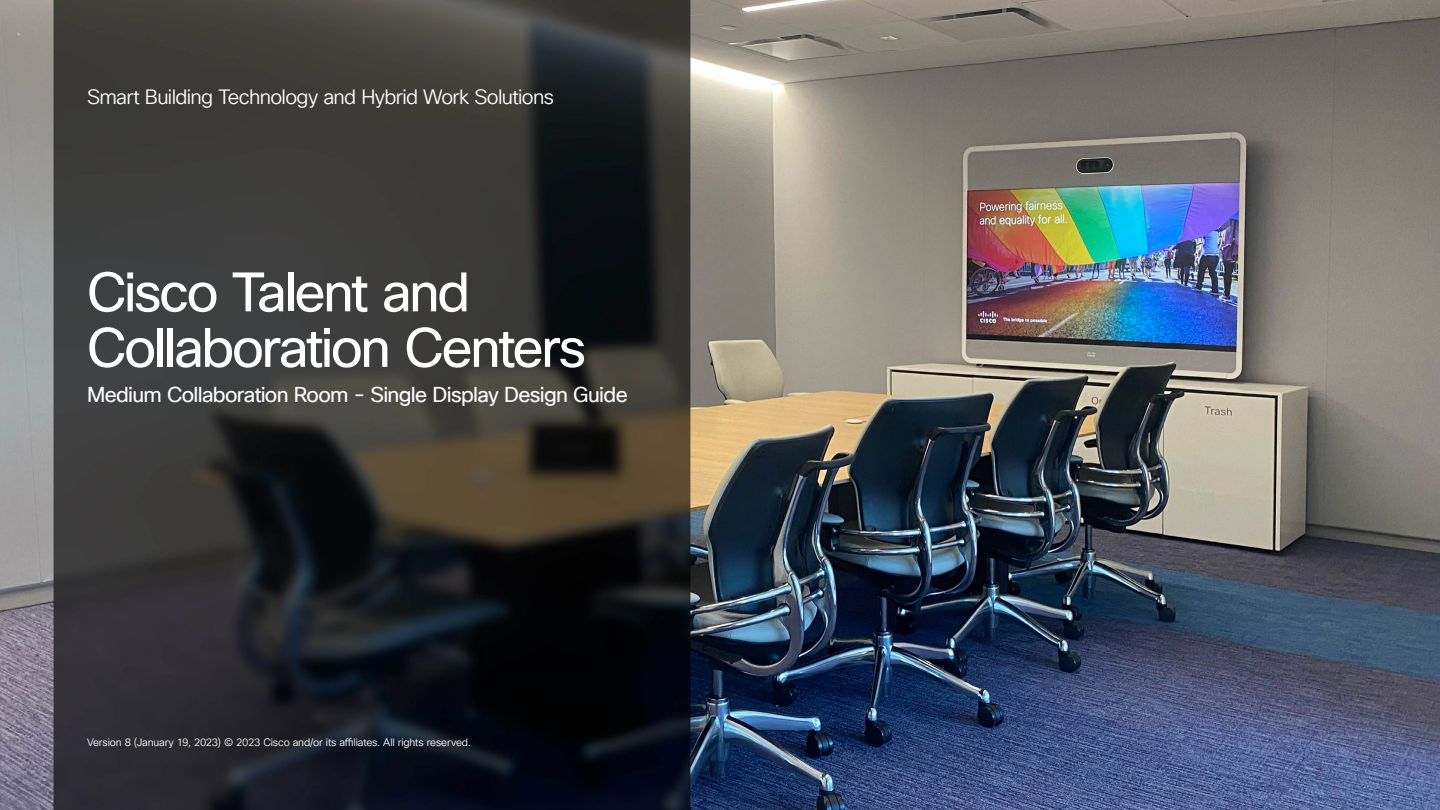
<style>
.page{position:relative;width:1440px;height:810px;background:#fff}
.page>*{position:absolute;margin:0;border:0;box-sizing:border-box;transform-origin:0 0}
.t1{font:54px/55.5px "Cisco Sans TT";letter-spacing:-.045em;color:#fff}
.t2{font:21px "Cisco Sans TT";letter-spacing:-.035em;color:#fff}
.t3{font:20.25px "Cisco Sans TT Light";letter-spacing:-.03em;color:#fff}
.t4{font:10.5px "Cisco Sans TT Light";letter-spacing:-.015em;color:#fff}
</style>
<div class="page">
<img style="left:0;top:0;width:1440px;height:810px">
<h3 class="t3" style="left:87px;top:83px;width:468px">Smart Building Technology and Hybrid Work Solutions</h3>
<h1 class="t1" style="left:87px;top:266px;width:501px">Cisco Talent and<br>Collaboration Centers</h1>
<h2 class="t2" style="left:87px;top:381px;width:542px">Medium Collaboration Room - Single Display Design Guide</h2>
<p class="t4" style="left:87px;top:735px;width:385px">Version 8 (January 19, 2023) © 2023 Cisco and/or its affiliates. All rights reserved.</p>
</div>
